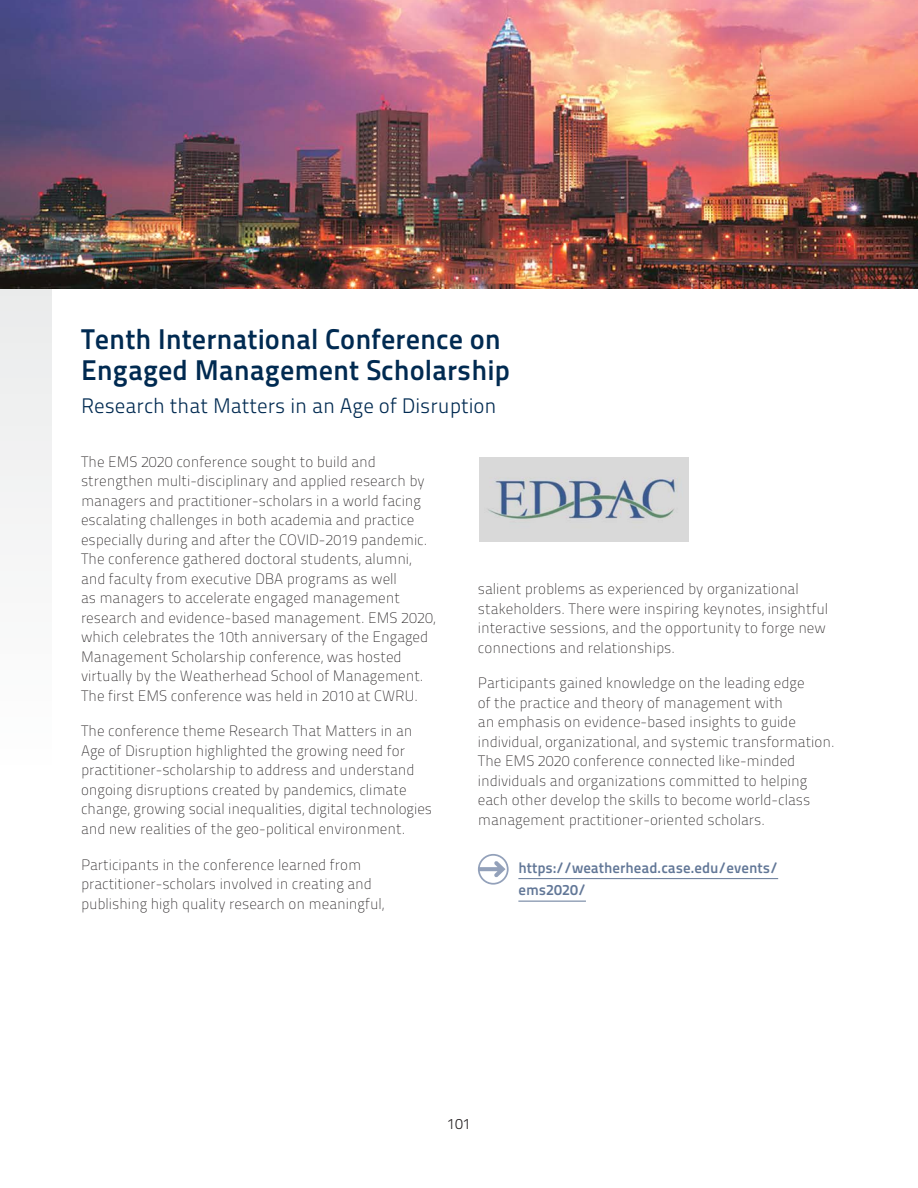
<style>
.page{position:relative;width:918px;height:1188px;background:#fff}
.page>*{position:absolute;margin:0;border:0;box-sizing:border-box;transform-origin:0 0}
.t1{font:28.5px/31.5px "Titillium Maps 26 L 750 wt";color:#002a51}
.t2{font:21px "Titillium Maps 26 L 250 wt";color:#002a51}
.t3{font:15px/19.5px "Titillium Maps 26 L 1 wt";color:#231f20}
.t4{font:15px/22.5px "Titillium Maps 26 L 750 wt";color:#627797}
.t5{font:15px "Titillium Maps 26 L 250 wt";color:#231f20}
</style>
<div class="page">
<div style="left:0;top:0;width:52px;height:1188px;background:linear-gradient(to right,#f9f9f9,#f9f9f9)"></div>
<img style="left:0;top:0;width:918px;height:288px">
<hr style="left:518px;top:878px;width:260px;height:1px;background:#627797">
<hr style="left:518px;top:901px;width:68px;height:1px;background:#627797">
<svg style="left:478px;top:854px;width:31px;height:31px"></svg>
<img style="left:480px;top:457px;width:208px;height:85px">
<h1 class="t1" style="left:81px;top:322px;width:431px">Tenth International Conference on<br>Engaged Management Scholarship</h1>
<h2 class="t2" style="left:81px;top:390px;width:417px">Research that Matters in an Age of Disruption</h2>
<p class="t3" style="left:81px;top:451px;width:356px">The EMS 2020 conference sought to build and strengthen multi-disciplinary and applied research by managers and practitioner-scholars in a world facing escalating challenges in both academia and practice especially during and after the COVID-2019 pandemic.<br>The conference gathered doctoral students, alumni, and faculty from executive DBA programs as well<br>as managers to accelerate engaged management research and evidence-based management. EMS 2020, which celebrates the 10th anniversary of the Engaged Management Scholarship conference, was hosted virtually by the Weatherhead School of Management.<br>The first EMS conference was held in 2010 at CWRU.</p>
<p class="t3" style="left:81px;top:721px;width:353px">The conference theme Research That Matters in an Age of Disruption highlighted the growing need for practitioner-scholarship to address and understand ongoing disruptions created by pandemics, climate change, growing social inequalities, digital technologies and new realities of the geo-political environment.</p>
<p class="t3" style="left:81px;top:854px;width:305px">Participants in the conference learned from practitioner-scholars involved in creating and publishing high quality research on meaningful,</p>
<p class="t3" style="left:478px;top:579px;width:352px">salient problems as experienced by organizational stakeholders. There were inspiring keynotes, insightful interactive sessions, and the opportunity to forge new connections and relationships.</p>
<p class="t3" style="left:478px;top:673px;width:358px">Participants gained knowledge on the leading edge<br>of the practice and theory of management with<br>an emphasis on evidence-based insights to guide individual, organizational, and systemic transformation.<br>The EMS 2020 conference connected like-minded individuals and organizations committed to helping each other develop the skills to become world-class management practitioner-oriented scholars.</p>
<p class="t4" style="left:518px;top:855px;width:261px">https://weatherhead.case.edu/events/ ems2020/</p>
<p class="t5" style="left:447px;top:1113px;width:25px">101</p>
</div>
